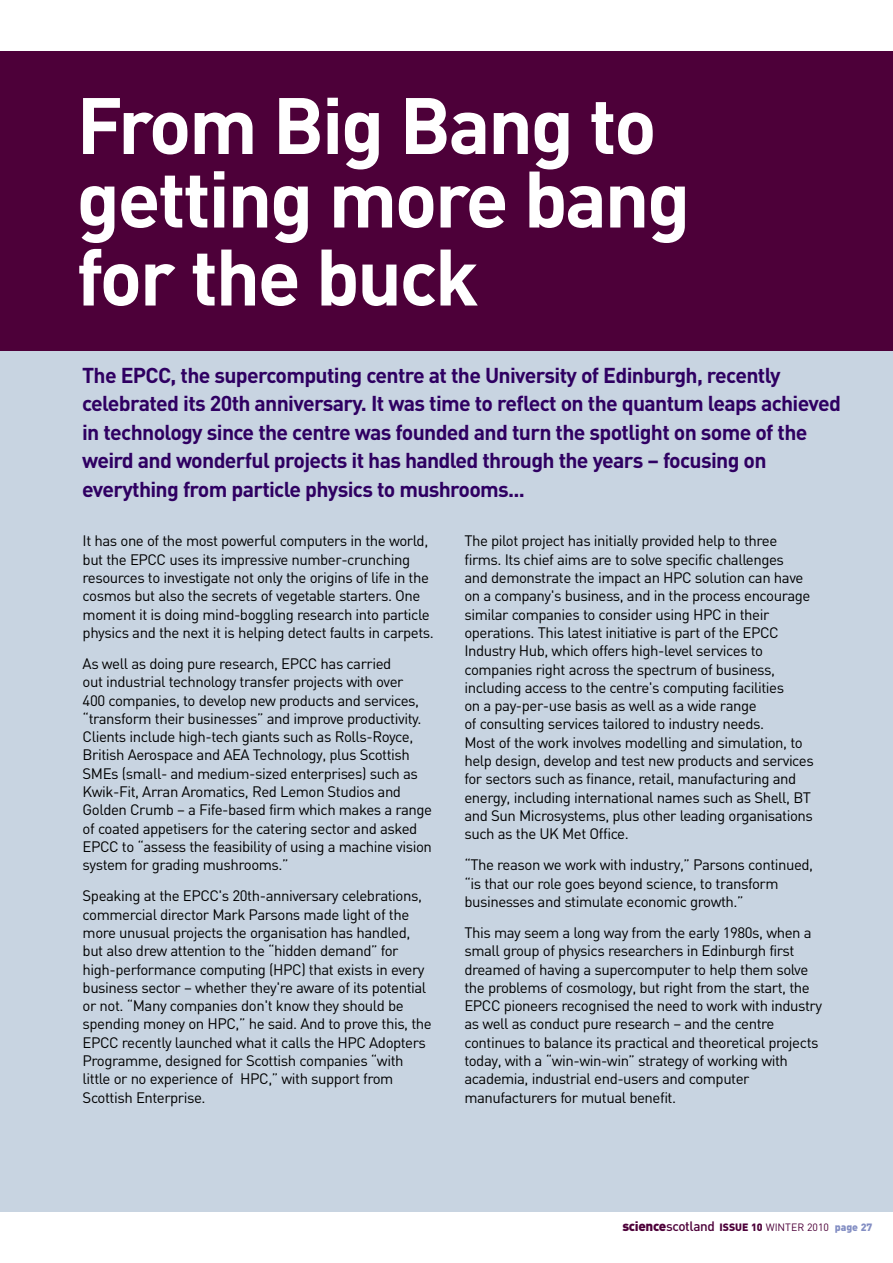
<style>
.page{position:relative;width:893px;height:1263px;background:#fff}
.page>*{position:absolute;margin:0;border:0;box-sizing:border-box;transform-origin:0 0}
.t1{font:700 78.6px/75.8px "DIN";letter-spacing:-.035em;color:#fff}
.t2{font:700 21.3px/28.5px "DIN";letter-spacing:-.035em;color:#2f0062}
.t3{font:15px/18.3px "DIN";letter-spacing:-.03em;color:#000}
.t4{font:10.5px "DIN";color:#4d0039}
.s1{font-weight:900;font-size:13.5px}
.s2{font-weight:500;font-size:13.5px}
.s3{font-weight:900}
.s4{font-weight:900;color:#838ec3}
</style>
<div class="page">
<div style="left:0;top:51px;width:893px;height:1161px;background:#c8d4e1"></div>
<div style="left:0;top:51px;width:893px;height:300px;background:#4d0039"></div>
<h1 class="t1" style="left:77px;top:85px;width:615px">From Big Bang to getting more bang for the buck</h1>
<p class="t2" style="left:82px;top:360px;width:760px">The EPCC, the supercomputing centre at the University of Edinburgh, recently celebrated its 20th anniversary. It was time to reflect on the quantum leaps achieved in technology since the centre was founded and turn the spotlight on some of the weird and wonderful projects it has handled through the years – focusing on everything from particle physics to mushrooms...</p>
<p class="t3" style="left:83px;top:531px;width:353px">It has one of the most powerful computers in the world, but the EPCC uses its impressive number-crunching resources to investigate not only the origins of life in the cosmos but also the secrets of vegetable starters. One moment it is doing mind-boggling research into particle physics and the next it is helping detect faults in carpets.</p>
<p class="t3" style="left:83px;top:654px;width:351px">As well as doing pure research, EPCC has carried<br>out industrial technology transfer projects with over<br>400 companies, to develop new products and services, “transform their businesses” and improve productivity.<br>Clients include high-tech giants such as Rolls-Royce, British Aerospace and AEA Technology, plus Scottish SMEs (small- and medium-sized enterprises) such as Kwik-Fit, Arran Aromatics, Red Lemon Studios and Golden Crumb – a Fife-based firm which makes a range of coated appetisers for the catering sector and asked EPCC to “assess the feasibility of using a machine vision system for grading mushrooms.”</p>
<p class="t3" style="left:83px;top:886px;width:351px">Speaking at the EPCC's 20th-anniversary celebrations, commercial director Mark Parsons made light of the more unusual projects the organisation has handled, but also drew attention to the “hidden demand” for high-performance computing (HPC) that exists in every business sector – whether they're aware of its potential or not. “Many companies don't know they should be spending money on HPC,” he said. And to prove this, the EPCC recently launched what it calls the HPC Adopters Programme, designed for Scottish companies “with little or no experience of HPC,” with support from Scottish Enterprise.</p>
<p class="t3" style="left:464px;top:531px;width:351px">The pilot project has initially provided help to three firms. Its chief aims are to solve specific challenges<br>and demonstrate the impact an HPC solution can have on a company's business, and in the process encourage similar companies to consider using HPC in their operations. This latest initiative is part of the EPCC Industry Hub, which offers high-level services to companies right across the spectrum of business, including access to the centre's computing facilities<br>on a pay-per-use basis as well as a wide range<br>of consulting services tailored to industry needs.<br>Most of the work involves modelling and simulation, to help design, develop and test new products and services for sectors such as finance, retail, manufacturing and energy, including international names such as Shell, BT and Sun Microsystems, plus other leading organisations such as the UK Met Office.</p>
<p class="t3" style="left:464px;top:855px;width:350px">“The reason we work with industry,” Parsons continued, “is that our role goes beyond science, to transform businesses and stimulate economic growth.”</p>
<p class="t3" style="left:464px;top:923px;width:359px">This may seem a long way from the early 1980s, when a small group of physics researchers in Edinburgh first dreamed of having a supercomputer to help them solve the problems of cosmology, but right from the start, the EPCC pioneers recognised the need to work with industry as well as conduct pure research – and the centre continues to balance its practical and theoretical projects today, with a “win-win-win” strategy of working with academia, industrial end-users and computer manufacturers for mutual benefit.</p>
<p class="t4" style="left:622px;top:1221px;width:251px"><span class="s1">science</span><span class="s2">scotland</span> <span class="s3">ISSUE 10</span> WINTER 2010 <span class="s4">page 27</span></p>
</div>
